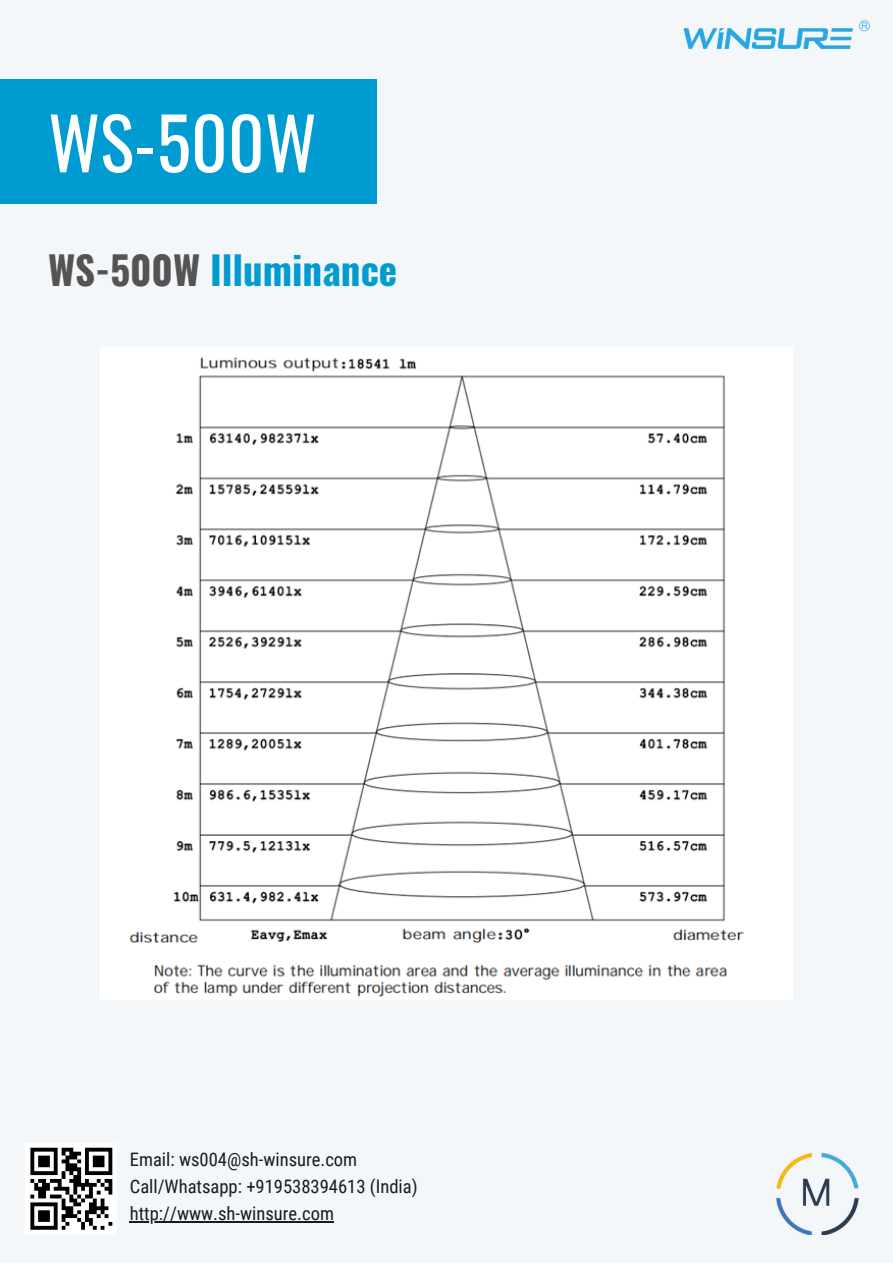
<style>
.page{position:relative;width:893px;height:1264px;background:#fff}
.page>*{position:absolute;margin:0;border:0;box-sizing:border-box;transform-origin:0 0}
.t1{font:71.4px "Oswald";color:#fff}
.t2{font:700 39px "Oswald";color:#009bd1}
.t3{font:18.6px/27px "Roboto Condensed";color:#1b1b1b}
.s1{color:#545454}
</style>
<div class="page">
<div style="left:0;top:0;width:892px;height:1262px;background:#f3f7fa"></div>
<div style="left:26px;top:1143px;width:91px;height:91px;background:#fff"></div>
<svg style="left:30px;top:1147px;width:82px;height:82px"></svg>
<img style="left:776px;top:1152px;width:83px;height:82px">
<img style="left:683px;top:20px;width:188px;height:29px">
<div style="left:0;top:79px;width:376px;height:125px;background:#009bd1"></div>
<img style="left:100px;top:347px;width:692px;height:652px">
<hr style="left:130px;top:1221px;width:204px;height:1px;background:#1b1b1b">
<h1 class="t1" style="left:48px;top:87px;width:270px">WS-500W</h1>
<h2 class="t2" style="left:48px;top:240px;width:350px"><span class="s1">WS-500W</span> Illuminance</h2>
<p class="t3" style="left:130px;top:1146px;width:289px">Email: ws004@sh-winsure.com<br>Call/Whatsapp: +919538394613 (India) http://www.sh-winsure.com</p>
</div>
